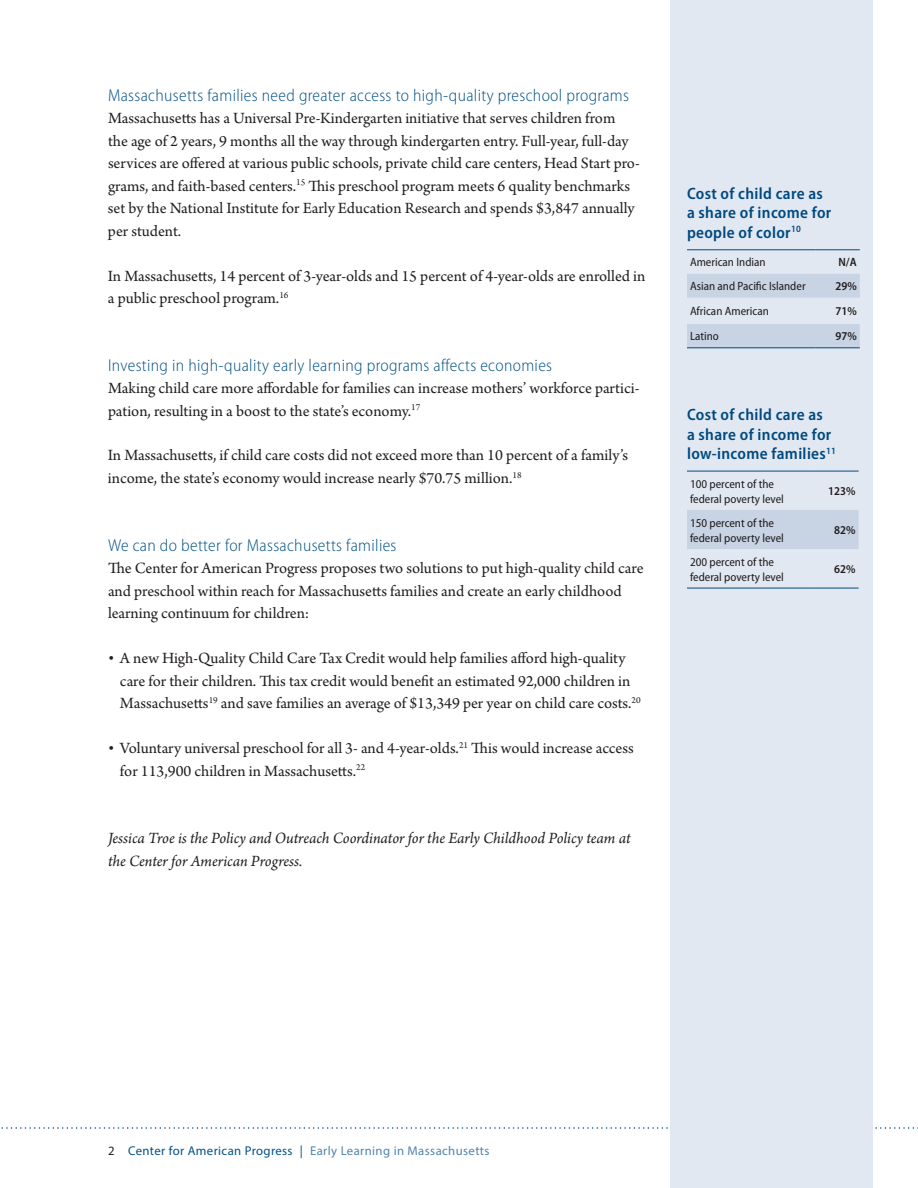
<style>
.page{position:relative;width:918px;height:1188px;background:#fff}
.page>*{position:absolute;margin:0;border:0;box-sizing:border-box;transform-origin:0 0}
.t1{font:300 semi-condensed 17.25px "Myriad Pro";letter-spacing:.02em;color:#005187}
.t2{font:16.5px/22.5px "Arno Pro";color:#231f20}
.t3{font:italic 16.5px/22.5px "Arno Pro";letter-spacing:-.005em;color:#231f20}
.t4{font:600 semi-condensed 16.5px/19.5px "Myriad Pro";letter-spacing:.02em;color:#005187}
.t5{font:12.75px "Myriad Pro";letter-spacing:.03em;color:#5083af}
.t6{font:semi-condensed 12px/15px "Myriad Pro";color:#231f20}
.t7{font:600 semi-condensed 12px "Myriad Pro";color:#231f20}
.s1{color:#231f20}
.s2{color:#005187}
</style>
<div class="page">
<svg style="left:1px;top:1127px;width:917px;height:2px"></svg>
<div style="left:670px;top:0;width:203px;height:1188px;background:#e2e8f1"></div>
<svg style="left:687px;top:274px;width:173px;height:74px"></svg>
<hr style="left:687px;top:250px;width:129px;height:1px;background:#005187">
<hr style="left:816px;top:250px;width:44px;height:1px;background:#005187">
<hr style="left:687px;top:348px;width:129px;height:1px;background:#005187">
<hr style="left:816px;top:348px;width:44px;height:1px;background:#005187">
<svg style="left:687px;top:510px;width:172px;height:78px"></svg>
<hr style="left:687px;top:471px;width:126px;height:1px;background:#005187">
<hr style="left:813px;top:471px;width:46px;height:1px;background:#005187">
<hr style="left:687px;top:588px;width:126px;height:1px;background:#005187">
<hr style="left:813px;top:588px;width:46px;height:1px;background:#005187">
<p class="t1" style="left:108px;top:85px;width:523px">Massachusetts families need greater access to high-quality preschool programs</p>
<p class="t2" style="left:108px;top:108px;width:533px">Massachusetts has a Universal Pre-Kindergarten initiative that serves children from<br>the age of 2 years, 9 months all the way through kindergarten entry. Full-year, full-day services are offered at various public schools, private child care centers, Head Start pro&shy;grams, and faith-based centers.<sup>15</sup> This preschool program meets 6 quality benchmarks set by the National Institute for Early Education Research and spends $3,847 annually per student.</p>
<p class="t2" style="left:108px;top:265px;width:539px">In Massachusetts, 14 percent of 3-year-olds and 15 percent of 4-year-olds are enrolled in a public preschool program.<sup>16</sup></p>
<p class="t1" style="left:108px;top:355px;width:446px">Investing in high-quality early learning programs affects economies</p>
<p class="t2" style="left:108px;top:378px;width:533px">Making child care more affordable for families can increase mothers’ workforce partici&shy;pation, resulting in a boost to the state’s economy.<sup>17</sup></p>
<p class="t2" style="left:108px;top:445px;width:522px">In Massachusetts, if child care costs did not exceed more than 10 percent of a family’s income, the state’s economy would increase nearly $70.75 million.<sup>18</sup></p>
<p class="t1" style="left:108px;top:535px;width:290px">We can do better for Massachusetts families</p>
<p class="t2" style="left:108px;top:558px;width:537px">The Center for American Progress proposes two solutions to put high-quality child care and preschool within reach for Massachusetts families and create an early childhood learning continuum for children:</p>
<p class="t2" style="left:120px;top:648px;width:522px;text-indent:-12px">• A new High-Quality Child Care Tax Credit would help families afford high-quality care for their children. This tax credit would benefit an estimated 92,000 children in<br>Massachusetts<sup>19</sup> and save families an average of $13,349 per year on child care costs.<sup>20</sup></p>
<p class="t2" style="left:120px;top:738px;width:515px;text-indent:-12px">• Voluntary universal preschool for all 3- and 4-year-olds.<sup>21</sup> This would increase access for 113,900 children in Massachusetts.<sup>22</sup></p>
<p class="t3" style="left:108px;top:828px;width:524px">Jessica Troe is the Policy and Outreach Coordinator for the Early Childhood Policy team at the Center for American Progress.</p>
<p class="t4" style="left:687px;top:184px;width:146px">Cost of child care as a share of income for people of color<sup>10</sup></p>
<p class="t6" style="left:690px;top:255px;width:77px">American Indian</p>
<p class="t7" style="left:839px;top:256px;width:20px">N/A</p>
<p class="t6" style="left:690px;top:279px;width:117px">Asian and Pacific Islander</p>
<p class="t7" style="left:835px;top:280px;width:23px">29%</p>
<p class="t6" style="left:690px;top:304px;width:80px">African American</p>
<p class="t7" style="left:835px;top:305px;width:23px">71%</p>
<p class="t6" style="left:690px;top:329px;width:30px">Latino</p>
<p class="t7" style="left:835px;top:330px;width:23px">97%</p>
<p class="t4" style="left:687px;top:405px;width:150px">Cost of child care as<br>a share of income for low-income families<sup>11</sup></p>
<p class="t6" style="left:690px;top:476px;width:95px">100 percent of the federal poverty level</p>
<p class="t7" style="left:828px;top:484px;width:29px">123%</p>
<p class="t6" style="left:690px;top:515px;width:95px">150 percent of the federal poverty level</p>
<p class="t7" style="left:834px;top:523px;width:23px">82%</p>
<p class="t6" style="left:690px;top:554px;width:95px">200 percent of the federal poverty level</p>
<p class="t7" style="left:834px;top:562px;width:23px">62%</p>
<p class="t5" style="left:108px;top:1143px;width:383px"><span class="s1">2</span> <span class="s2">Center for American Progress |</span> Early Learning in Massachusetts</p>
</div>
